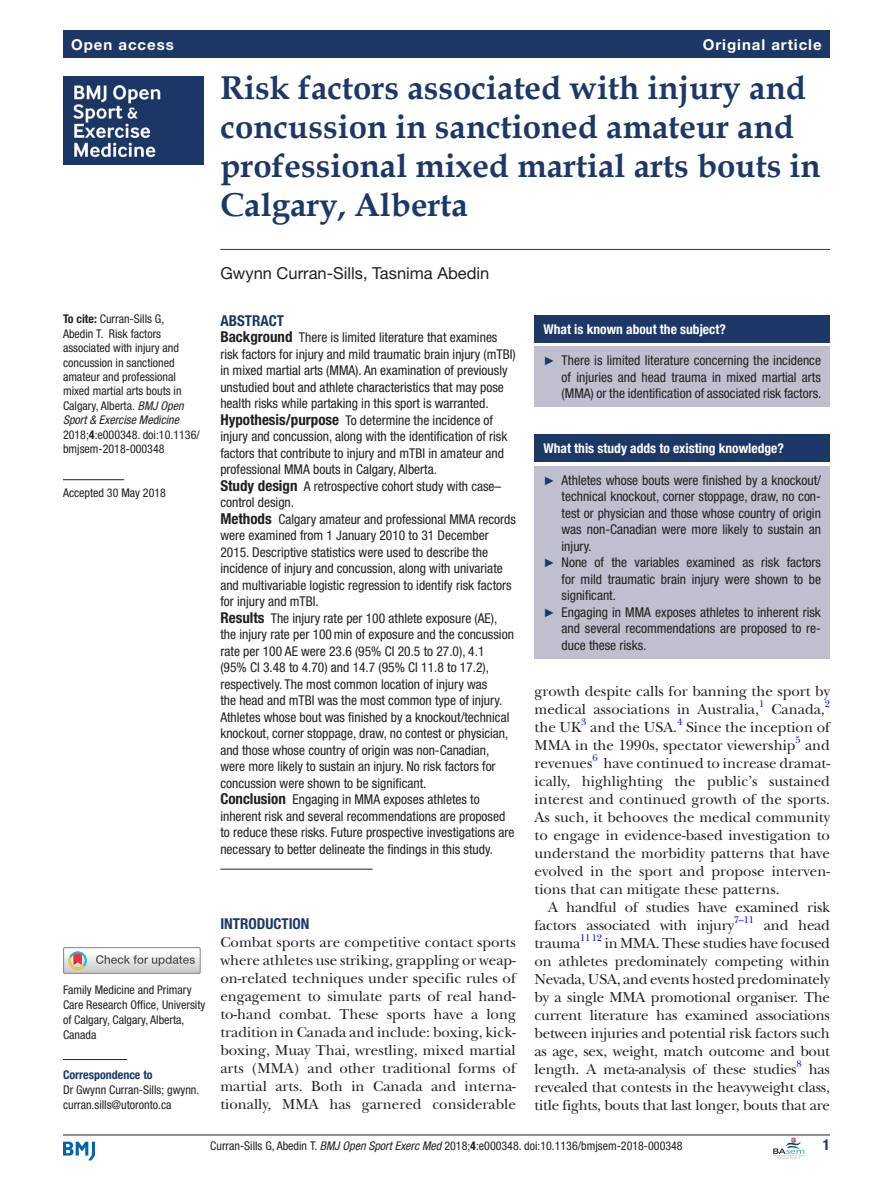
<style>
.page{position:relative;width:893px;height:1191px;background:#fff}
.page>*{position:absolute;margin:0;border:0;box-sizing:border-box;transform-origin:0 0}
.t1{font:700 33px/39px "Book Antiqua";color:#1d3766}
.t2{font:16.5px "Helvetica Neue LT Std";color:#231f20}
.t3{font:15px/18px "New Baskerville";color:#231f20;text-align:justify}
.t4{font:700 15px "Helvetica Neue LT Std";letter-spacing:.065em;color:#fff}
.t5{font:700 condensed 15px "Helvetica Neue LT Std";color:#1d3766}
.t6{font:condensed 13.5px/16.5px "Helvetica Neue LT Std";color:#231f20;text-align:justify}
.t7{font:700 condensed 13.5px "Helvetica Neue LT Std";color:#fff}
.t8{font:condensed 12px/14.4px "Helvetica Neue LT Std";color:#231f20}
.t9{font:700 condensed 12px "Helvetica Neue LT Std";color:#1d3766}
.t10{font:9.9px "New Baskerville";color:#00f}
.s1{font-weight:700}
.s2{font-style:italic}
.s3{font-weight:700;font-size:15px}
.s4{font-family:"Arial";font-stretch:normal;font-size:12px;color:#1d3766}
</style>
<div class="page">
<hr style="left:63px;top:1134px;width:767px;height:1px;background:#231f20">
<svg style="left:63px;top:1141px;width:32px;height:19px"></svg>
<svg style="left:773px;top:1137px;width:31px;height:21px"></svg>
<div style="left:63px;top:31px;width:767px;height:27px;background:#1d3766"></div>
<hr style="left:220px;top:249px;width:610px;height:1px;background:#1d3766">
<hr style="left:63px;top:479px;width:61px;height:1px;background:#231f20">
<hr style="left:63px;top:1059px;width:64px;height:1px;background:#231f20">
<div style="left:63px;top:947px;width:138px;height:27px;border:1px solid #969090"></div>
<svg style="left:64px;top:947px;width:136px;height:26px"></svg>
<img style="left:63px;top:77px;width:140px;height:88px">
<div style="left:535px;top:315px;width:295px;height:27px;background:#1d3766"></div>
<div style="left:535px;top:346px;width:295px;height:61px;background:#bfbfcf"></div>
<div style="left:535px;top:434px;width:295px;height:28px;background:#1d3766"></div>
<div style="left:535px;top:466px;width:295px;height:192px;background:#bfbfcf"></div>
<hr style="left:220px;top:868px;width:153px;height:1px;background:#231f20">
<p class="t4" style="left:71px;top:35px;width:104px">Open access</p>
<p class="t4" style="left:703px;top:35px;width:120px">Original article</p>
<h1 class="t1" style="left:220px;top:68px;width:602px">Risk factors associated with injury and concussion in sanctioned amateur and professional mixed martial arts bouts in Calgary, Alberta</h1>
<p class="t8" style="left:63px;top:312px;width:138px"><span class="s1">To cite:</span> Curran-Sills G,<br>Abedin T. Risk factors associated with injury and concussion in sanctioned amateur and professional mixed martial arts bouts in<br>Calgary, Alberta. <span class="s2">BMJ Open<br>Sport &amp; Exercise Medicine<br></span>2018;<span class="s1">4</span>:e000348. doi:10.1136/ bmjsem-2018-000348</p>
<p class="t8" style="left:63px;top:485px;width:104px">Accepted 30 May 2018</p>
<p class="t2" style="left:220px;top:263px;width:270px">Gwynn Curran-Sills, Tasnima Abedin</p>
<p class="t5" style="left:220px;top:311px;width:49px">Abstract</p>
<p class="t6" style="left:220px;top:329px;width:297px;text-align:left"><span class="s3">Background</span> There is limited literature that examines risk factors for injury and mild traumatic brain injury (mTBI) in mixed martial arts (MMA). An examination of previously unstudied bout and athlete characteristics that may pose health risks while partaking in this sport is warranted.<br><span class="s3">Hypothesis/purpose</span> To determine the incidence of injury and concussion, along with the identification of risk factors that contribute to injury and mTBI in amateur and professional MMA bouts in Calgary, Alberta.<br><span class="s3">Study design</span> A retrospective cohort study with case– control design.<br><span class="s3">Methods</span> Calgary amateur and professional MMA records were examined from 1 January 2010 to 31 December 2015. Descriptive statistics were used to describe the incidence of injury and concussion, along with univariate and multivariable logistic regression to identify risk factors for injury and mTBI.<br><span class="s3">Results</span> The injury rate per 100 athlete exposure (AE), the injury rate per 100min of exposure and the concussion rate per 100 AE were 23.6 (95% CI 20.5 to 27.0), 4.1<br>(95% CI 3.48 to 4.70) and 14.7 (95% CI 11.8 to 17.2), respectively. The most common location of injury was<br>the head and mTBI was the most common type of injury.<br>Athletes whose bout was finished by a knockout/technical knockout, corner stoppage, draw, no contest or physician, and those whose country of origin was non-Canadian, were more likely to sustain an injury. No risk factors for concussion were shown to be significant.<br><span class="s3">Conclusion</span> Engaging in MMA exposes athletes to inherent risk and several recommendations are proposed to reduce these risks. Future prospective investigations are necessary to better delineate the findings in this study.</p>
<p class="t8" style="left:63px;top:982px;width:144px;line-height:15px">Family Medicine and Primary<br>Care Research Office, University of Calgary, Calgary, Alberta,<br>Canada</p>
<p class="t9" style="left:63px;top:1068px;width:91px">Correspondence to</p>
<p class="t8" style="left:63px;top:1082px;width:138px;line-height:15px">Dr Gwynn Curran-Sills; gwynn. curran.sills@utoronto.ca</p>
<p class="t5" style="left:220px;top:915px;width:91px">Introduction</p>
<p class="t3" style="left:220px;top:933px;width:297px">Combat sports are competitive contact sports where athletes use striking, grappling or weap&shy;on-related techniques under specific rules of engagement to simulate parts of real hand&shy;to-hand combat. These sports have a long tradition in Canada and include: boxing, kick&shy;boxing, Muay Thai, wrestling, mixed martial arts (MMA) and other traditional forms of martial arts. Both in Canada and interna&shy;tionally, MMA has garnered considerable</p>
<p class="t7" style="left:544px;top:320px;width:184px">What is known about the subject?</p>
<p class="t6" style="left:562px;top:352px;width:261px;text-indent:-18px"><span class="s4">►</span> There is limited literature concerning the incidence of injuries and head trauma in mixed martial arts (MMA) or the identification of associated risk factors.</p>
<p class="t7" style="left:544px;top:440px;width:242px">What this study adds to existing knowledge?</p>
<p class="t6" style="left:544px;top:471px;width:279px"><span class="s4">►</span> Athletes whose bouts were finished by a knockout/</p>
<p class="t6" style="left:562px;top:488px;width:261px">technical knockout, corner stoppage, draw, no con-</p>
<p class="t6" style="left:562px;top:504px;width:261px">test or physician and those whose country of origin</p>
<p class="t6" style="left:562px;top:521px;width:261px">was non-Canadian were more likely to sustain an</p>
<p class="t6" style="left:562px;top:537px;width:32px">injury.</p>
<p class="t6" style="left:544px;top:554px;width:279px"><span class="s4">►</span> None of the variables examined as risk factors</p>
<p class="t6" style="left:562px;top:570px;width:261px">for mild traumatic brain injury were shown to be</p>
<p class="t6" style="left:562px;top:587px;width:56px">significant.</p>
<p class="t6" style="left:544px;top:603px;width:279px"><span class="s4">►</span> Engaging in MMA exposes athletes to inherent risk</p>
<p class="t6" style="left:562px;top:620px;width:261px">and several recommendations are proposed to re-</p>
<p class="t6" style="left:562px;top:636px;width:86px">duce these risks.</p>
<p class="t3" style="left:535px;top:682px;width:297px">growth despite calls for banning the sport by medical associations in Australia,<sup>1</sup></p>
<p class="t3" style="left:771px;top:700px;width:55px">Canada,</p>
<p class="t10" style="left:825px;top:698px;width:7px">2</p>
<p class="t3" style="left:535px;top:718px;width:48px">the UK</p>
<p class="t10" style="left:581px;top:716px;width:7px">3</p>
<p class="t3" style="left:590px;top:718px;width:88px">and the USA.</p>
<p class="t10" style="left:677px;top:716px;width:7px">4</p>
<p class="t3" style="left:535px;top:718px;width:297px;text-indent:152px">Since the inception of<br>MMA in the 1990s, spectator viewership</p>
<p class="t10" style="left:796px;top:734px;width:7px">5</p>
<p class="t3" style="left:805px;top:736px;width:26px">and</p>
<p class="t10" style="left:592px;top:752px;width:7px">6</p>
<p class="t3" style="left:535px;top:754px;width:297px;text-indent:69px">have continued to increase dramat&shy;ically, highlighting the public’s sustained interest and continued growth of the sports.<br>As such, it behooves the medical community to engage in evidence-based investigation to understand the morbidity patterns that have evolved in the sport and propose interven&shy;tions that can mitigate these patterns.</p>
<p class="t3" style="left:535px;top:898px;width:297px;text-indent:14px">A handful of studies have examined risk factors associated with injury</p>
<p class="t3" style="left:535px;top:754px;width:59px">revenues</p>
<p class="t10" style="left:734px;top:914px;width:22px">7–11</p>
<p class="t3" style="left:764px;top:916px;width:68px">and head</p>
<p class="t10" style="left:580px;top:932px;width:24px">11 12</p>
<p class="t3" style="left:535px;top:934px;width:297px;text-indent:70px">in MMA. These studies have focused on athletes predominately competing within Nevada, USA, and events hosted predominately by a single MMA promotional organiser. The current literature has examined associations between injuries and potential risk factors such as age, sex, weight, match outcome and bout length. A meta-analysis of these studies</p>
<p class="t3" style="left:535px;top:934px;width:47px">trauma</p>
<p class="t10" style="left:796px;top:1058px;width:7px">8</p>
<p class="t3" style="left:535px;top:1060px;width:297px;text-indent:274px">has revealed that contests in the heavyweight class, title fights, bouts that last longer, bouts that are</p>
<p class="t8" style="left:210px;top:1138px;width:474px">Curran-Sills G, Abedin T. <span class="s2">BMJ Open Sport Exerc Med</span> 2018;<span class="s1">4</span>:e000348. doi:10.1136/bmjsem-2018-000348</p>
<p class="t5" style="left:823px;top:1135px;width:9px">1</p>
</div>
